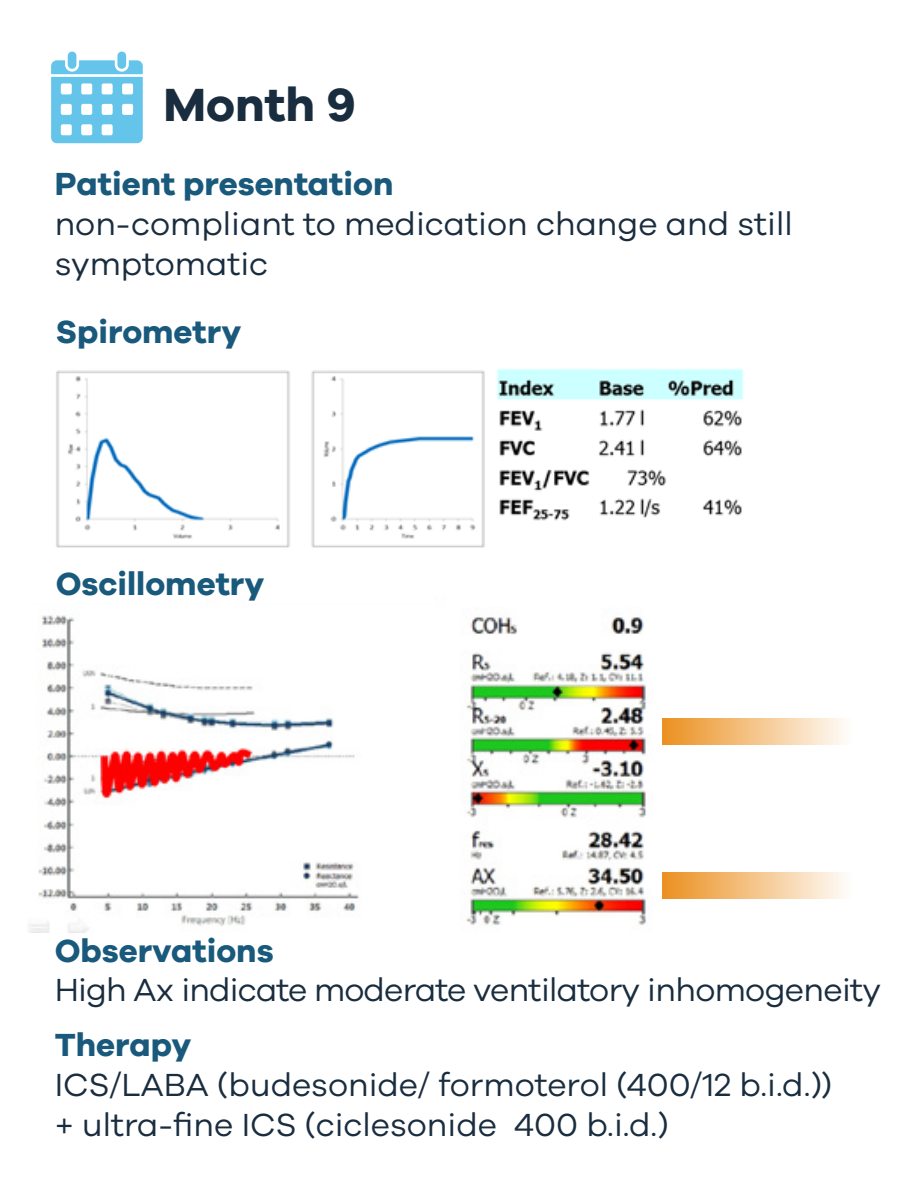
<style>
.page{position:relative;width:918px;height:1188px;background:#fff}
.page>*{position:absolute;margin:0;border:0;box-sizing:border-box;transform-origin:0 0}
.t1{font:700 48px "Galano Grotesque";color:#192d3f}
.t2{font:33px/39.6px "Galano Grotesque";color:#192d3f}
.t3{font:700 33px "Galano Grotesque";color:#19597c}
.t4{font:33px "Galano Grotesque";letter-spacing:-.025em;color:#192d3f}
</style>
<div class="page">
<img style="left:29px;top:615px;width:618px;height:317px">
<svg style="left:51px;top:52px;width:92px;height:91px"></svg>
<img style="left:56px;top:368px;width:687px;height:180px">
<div style="left:663px;top:718px;width:189px;height:27px;background:linear-gradient(to right,#ec9121,#fefdfc)"></div>
<div style="left:663px;top:872px;width:189px;height:27px;background:linear-gradient(to right,#ec9121,#fefdfc)"></div>
<p class="t1" style="left:163px;top:75px;width:194px">Month 9</p>
<p class="t3" style="left:55px;top:164px;width:340px">Patient presentation</p>
<p class="t2" style="left:55px;top:203px;width:740px">non-compliant to medication change and still symptomatic</p>
<p class="t3" style="left:56px;top:311px;width:187px">Spirometry</p>
<p class="t3" style="left:56px;top:564px;width:210px">Oscillometry</p>
<p class="t3" style="left:55px;top:930px;width:220px">Observations</p>
<p class="t4" style="left:55px;top:970px;width:828px">High Ax indicate moderate ventilatory inhomogeneity</p>
<p class="t3" style="left:55px;top:1025px;width:138px">Therapy</p>
<p class="t2" style="left:55px;top:1064px;width:779px">ICS/LABA (budesonide/ formoterol (400/12 b.i.d.)) + ultra-fine ICS (ciclesonide 400 b.i.d.)</p>
</div>
